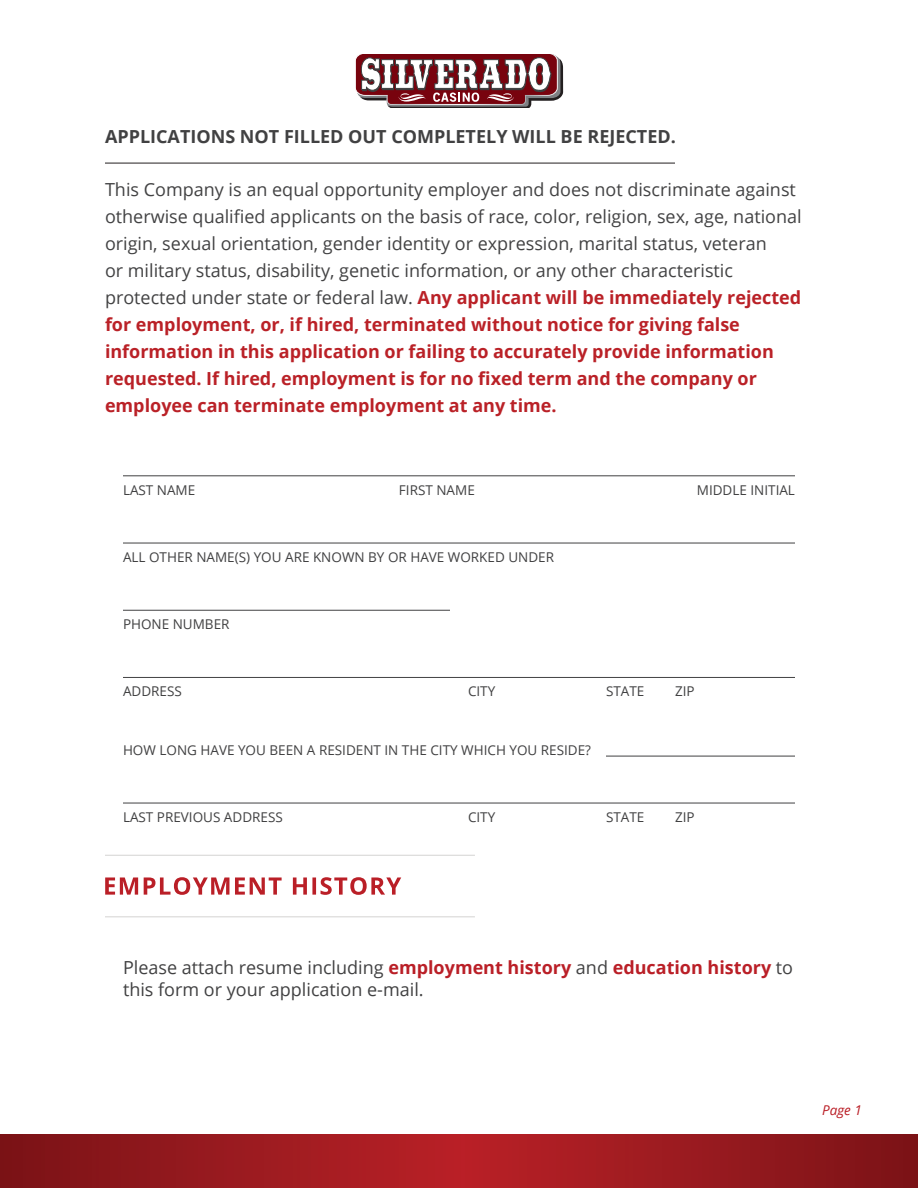
<style>
.page{position:relative;width:918px;height:1188px;background:#fff}
.page>*{position:absolute;margin:0;border:0;box-sizing:border-box;transform-origin:0 0}
.t1{font:18px/27px "Open Sans";color:#424243}
.t2{font:18px/21.6px "Open Sans";color:#414142}
.t3{font:700 18px "Open Sans";color:#414142}
.t4{font:13.5px "Open Sans";color:#414142}
.t5{font:italic 13.5px "Open Sans";color:#ba1f27}
.s1{font-weight:700;color:#ba2127}
.s2{font-weight:700;color:#ba1f27}
</style>
<div class="page">
<svg style="left:0;top:1134px;width:918px;height:54px;background:#99191e"></svg>
<svg style="left:355px;top:54px;width:208px;height:54px"></svg>
<hr style="left:105px;top:163px;width:570px;height:1px;background:#231f20">
<hr style="left:123px;top:475px;width:672px;height:1px;background:#414142">
<hr style="left:123px;top:543px;width:672px;height:1px;background:#414142">
<hr style="left:606px;top:756px;width:189px;height:1px;background:#414142">
<hr style="left:123px;top:677px;width:672px;height:1px;background:#414142">
<hr style="left:123px;top:803px;width:672px;height:1px;background:#414142">
<hr style="left:123px;top:610px;width:327px;height:1px;background:#414142">
<hr style="left:105px;top:855px;width:370px;height:1px;background:#d4d3d2">
<hr style="left:105px;top:916px;width:370px;height:1px;background:#d4d3d2">
<svg style="left:105px;top:877px;width:296px;height:18px"></svg>
<p class="t3" style="left:105px;top:124px;width:572px">APPLICATIONS NOT FILLED OUT COMPLETELY WILL BE REJECTED.</p>
<p class="t1" style="left:105px;top:175px;width:698px">This Company is an equal opportunity employer and does not discriminate against otherwise qualified applicants on the basis of race, color, religion, sex, age, national origin, sexual orientation, gender identity or expression, marital status, veteran<br>or military status, disability, genetic information, or any other characteristic protected under state or federal law. <span class="s1">Any applicant will be immediately rejected for employment, or, if hired, terminated without notice for giving false information in this application or failing to accurately provide information requested. If hired, employment is for no fixed term and the company or employee can terminate employment at any time.</span></p>
<p class="t4" style="left:123px;top:480px;width:74px">LAST NAME</p>
<p class="t4" style="left:399px;top:480px;width:77px">FIRST NAME</p>
<p class="t4" style="left:697px;top:480px;width:100px">MIDDLE INITIAL</p>
<p class="t4" style="left:123px;top:548px;width:433px">ALL OTHER NAME(S) YOU ARE KNOWN BY OR HAVE WORKED UNDER</p>
<p class="t4" style="left:123px;top:615px;width:108px">PHONE NUMBER</p>
<p class="t4" style="left:123px;top:682px;width:60px">ADDRESS</p>
<p class="t4" style="left:468px;top:682px;width:29px">CITY</p>
<p class="t4" style="left:606px;top:682px;width:40px">STATE</p>
<p class="t4" style="left:675px;top:682px;width:21px">ZIP</p>
<p class="t4" style="left:123px;top:740px;width:470px">HOW LONG HAVE YOU BEEN A RESIDENT IN THE CITY WHICH YOU RESIDE?</p>
<p class="t4" style="left:123px;top:808px;width:161px">LAST PREVIOUS ADDRESS</p>
<p class="t4" style="left:468px;top:808px;width:29px">CITY</p>
<p class="t4" style="left:606px;top:808px;width:40px">STATE</p>
<p class="t4" style="left:675px;top:808px;width:21px">ZIP</p>
<p class="t2" style="left:123px;top:956px;width:672px">Please attach resume including <span class="s2">employment history</span> and <span class="s2">education history</span> to this form or your application e-mail.</p>
<p class="t5" style="left:822px;top:1101px;width:41px">Page 1</p>
</div>
